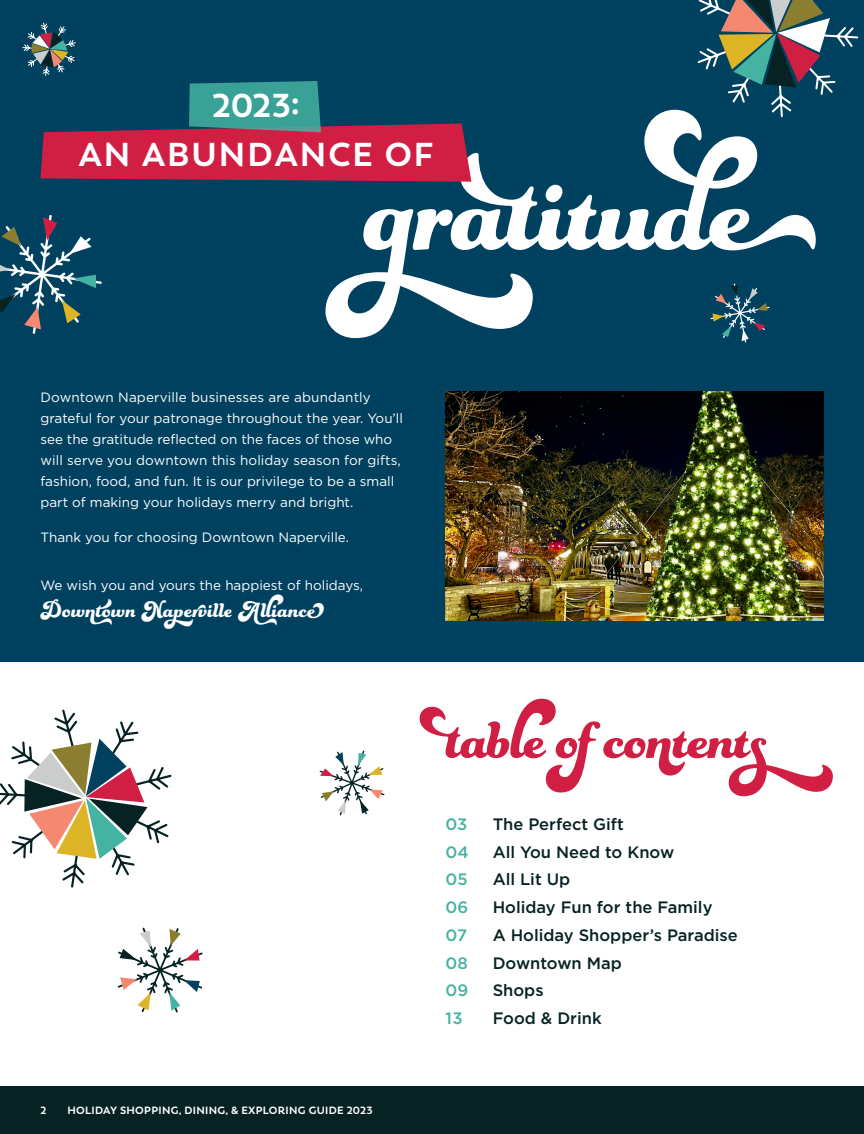
<style>
.page{position:relative;width:864px;height:1134px;background:#fff}
.page>*{position:absolute;margin:0;border:0;box-sizing:border-box;transform-origin:0 0}
.t1{font:129px "Funkydori";letter-spacing:.01em;color:#fff}
.t2{font:63px "Funkydori";color:#d11f43}
.t3{font:700 33px "Trenda";letter-spacing:.06em;color:#fff}
.t4{font:24px "Funkydori";letter-spacing:.02em;color:#fff}
.t5{font:500 16.5px "Gotham";color:#062222}
.t6{font:500 16.5px "Gotham";color:#45b3a2}
.t7{font:13.5px/21px "Gotham";color:#fff}
.t8{font:700 10.5px "Trenda";letter-spacing:.03em;color:#fff}
</style>
<div class="page">
<div style="left:0;top:0;width:864px;height:662px;background:#004160"></div>
<svg style="left:0;top:215px;width:102px;height:119px"></svg>
<svg style="left:118px;top:928px;width:85px;height:85px"></svg>
<svg style="left:320px;top:751px;width:64px;height:64px"></svg>
<svg style="left:710px;top:283px;width:60px;height:60px"></svg>
<svg style="left:697px;top:0;width:162px;height:118px"></svg>
<svg style="left:0;top:709px;width:172px;height:179px"></svg>
<div style="left:0;top:1087px;width:864px;height:47px;background:#062222"></div>
<svg style="left:22px;top:22px;width:449px;height:160px"></svg>
<img style="left:446px;top:392px;width:378px;height:229px">
<h3 class="t3" style="left:212px;top:85px;width:89px">2023:</h3>
<h1 class="t1" style="left:365px;top:129px;width:453px">gratitude</h1>
<h3 class="t3" style="left:79px;top:133px;width:356px">AN ABUNDANCE OF</h3>
<p class="t7" style="left:40px;top:387px;width:364px">Downtown Naperville businesses are abundantly grateful for your patronage throughout the year. You’ll see the gratitude reflected on the faces of those who will serve you downtown this holiday season for gifts, fashion, food, and fun. It is our privilege to be a small part of making your holidays merry and bright.</p>
<p class="t7" style="left:40px;top:526px;width:310px">Thank you for choosing Downtown Naperville.</p>
<p class="t7" style="left:40px;top:574px;width:324px">We wish you and yours the happiest of holidays,</p>
<h3 class="t4" style="left:40px;top:594px;width:285px">Downtown Naperville Alliance</h3>
<h2 class="t2" style="left:446px;top:699px;width:409px">table ofcontents</h2>
<p class="t6" style="left:446px;top:813px;width:23px">03</p>
<p class="t5" style="left:493px;top:813px;width:133px">The Perfect Gift</p>
<p class="t6" style="left:446px;top:841px;width:25px">04</p>
<p class="t5" style="left:493px;top:841px;width:183px">All You Need to Know</p>
<p class="t6" style="left:446px;top:869px;width:24px">05</p>
<p class="t5" style="left:493px;top:869px;width:79px">All Lit Up</p>
<p class="t6" style="left:446px;top:897px;width:24px">06</p>
<p class="t5" style="left:493px;top:897px;width:221px">Holiday Fun for the Family</p>
<p class="t6" style="left:446px;top:924px;width:23px">07</p>
<p class="t5" style="left:493px;top:924px;width:247px">A Holiday Shopper’s Paradise</p>
<p class="t6" style="left:446px;top:952px;width:24px">08</p>
<p class="t5" style="left:493px;top:952px;width:131px">Downtown Map</p>
<p class="t6" style="left:446px;top:980px;width:24px">09</p>
<p class="t5" style="left:493px;top:980px;width:52px">Shops</p>
<p class="t6" style="left:446px;top:1008px;width:19px">13</p>
<p class="t5" style="left:493px;top:1008px;width:110px">Food &amp; Drink</p>
<p class="t8" style="left:40px;top:1104px;width:7px">2</p>
<p class="t8" style="left:67px;top:1104px;width:307px">HOLIDAY SHOPPING, DINING, &amp; EXPLORING GUIDE 2023</p>
</div>
